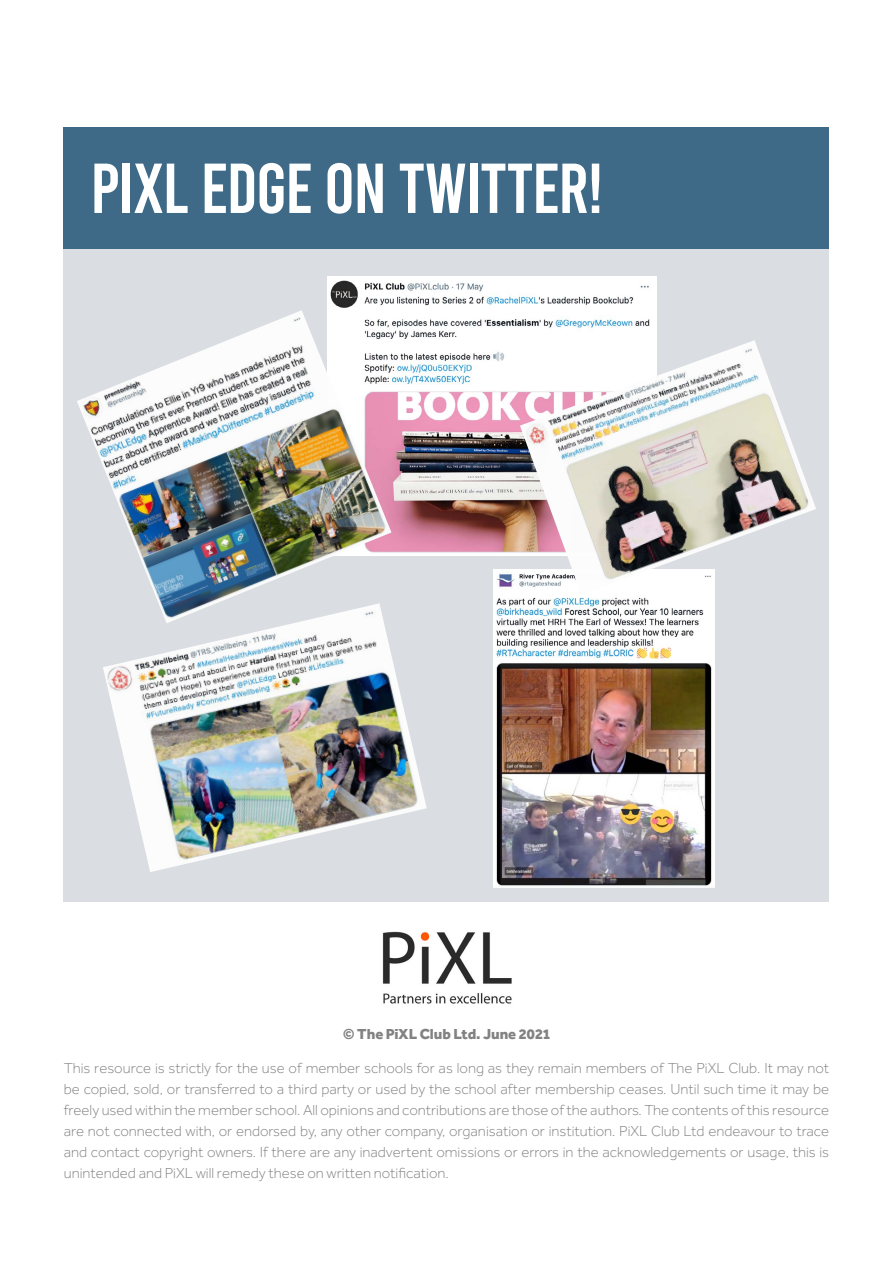
<style>
.page{position:relative;width:893px;height:1263px;background:#fff}
.page>*{position:absolute;margin:0;border:0;box-sizing:border-box;transform-origin:0 0}
.t1{font:70.5px "Bebas";letter-spacing:-.02em;color:#fff}
.t2{font:300 15px/21px "Effra";color:#828282;text-align:justify}
.t3{font:800 15px "Effra";color:#828282}
</style>
<div class="page">
<img style="left:382px;top:931px;width:130px;height:73px">
<div style="left:64px;top:128px;width:765px;height:121px;background:#3e6a87"></div>
<div style="left:64px;top:249px;width:765px;height:652px;background:#dadde2"></div>
<img style="left:327px;top:276px;width:329px;height:280px">
<img style="left:494px;top:570px;width:221px;height:317px">
<img style="left:77px;top:310px;width:314px;height:293px">
<img style="left:520px;top:340px;width:296px;height:254px">
<img style="left:103px;top:603px;width:324px;height:269px">
<h1 class="t1" style="left:90px;top:153px;width:515px">PIXL EDGE ON TWITTER!</h1>
<p class="t3" style="left:343px;top:1025px;width:209px">© The PiXL Club Ltd. June 2021</p>
<p class="t2" style="left:64px;top:1057px;width:767px">This resource is strictly for the use of member schools for as long as they remain members of The PiXL Club. It may not be copied, sold, or transferred to a third party or used by the school after membership ceases. Until such time it may be freely used within the member school. All opinions and contributions are those of the authors. The contents of this resource are not connected with, or endorsed by, any other company, organisation or institution. PiXL Club Ltd endeavour to trace and contact copyright owners. If there are any inadvertent omissions or errors in the acknowledgements or usage, this is unintended and PiXL will remedy these on written notification.</p>
</div>
